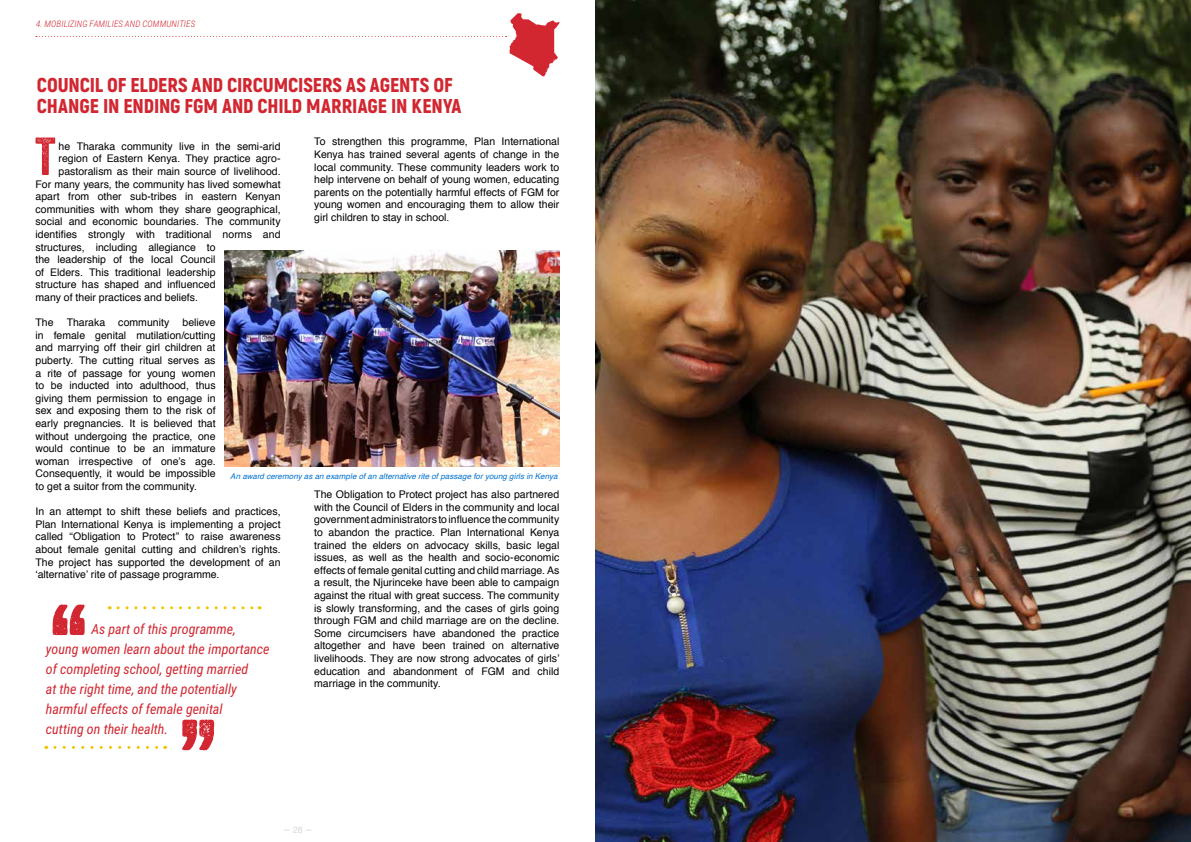
<style>
.page{position:relative;width:1191px;height:842px;background:#fff}
.page>*{position:absolute;margin:0;border:0;box-sizing:border-box;transform-origin:0 0}
.t1{font:125px "Veneer";color:#d22630}
.t2{font:51.8px "Veneer";color:#d22630}
.t3{font:900 20px/21.5px "Akrobat";letter-spacing:-.005em;color:#d22630}
.t4{font:italic 14px/20px "Roboto Condensed";letter-spacing:-.005em;color:#d22630}
.t5{font:10.5px/12.6px "Helvetica";color:#000;text-align:justify}
.t6{font:10.5px "Helvetica";color:#d9d9d6}
.t7{font:italic 300 9px "Roboto Condensed";letter-spacing:.015em;color:#d22630}
.t8{font:italic 8px "Helvetica";letter-spacing:.01em;color:#0072ce}
.s1{font-size:9px}
</style>
<div class="page">
<svg style="left:118px;top:606px;width:142px;height:3px"></svg>
<svg style="left:55px;top:746px;width:111px;height:3px"></svg>
<img style="left:224px;top:251px;width:335px;height:216px">
<img style="left:595px;top:0;width:596px;height:842px">
<svg style="left:36px;top:13px;width:524px;height:64px"></svg>
<p class="t7" style="left:36px;top:17px;width:156px">4. MOBILIZING FAMILIES AND COMMUNITIES</p>
<h3 class="t3" style="left:37px;top:74px;width:426px">COUNCIL OF ELDERS AND CIRCUMCISERS AS AGENTS OF<br>CHANGE IN ENDING FGM AND CHILD MARRIAGE IN KENYA</h3>
<h2 class="t2" style="left:35px;top:125px;width:22px">T</h2>
<p class="t5" style="left:59px;top:140px;width:223px">he Tharaka community live in the semi-arid</p>
<p class="t5" style="left:314px;top:136px;width:247px">To strengthen this programme, Plan International Kenya has trained several agents of change in the local community. These community leaders work to help intervene on behalf of young women, educating parents on the potentially harmful effects of FGM for young women and encouraging them to allow their girl children to stay in school.</p>
<p class="t5" style="left:59px;top:153px;width:223px">region of Eastern Kenya. They practice agro-</p>
<p class="t5" style="left:59px;top:165px;width:223px">pastoralism as their main source of livelihood.</p>
<p class="t5" style="left:36px;top:178px;width:246px">For many years, the community has lived somewhat</p>
<p class="t5" style="left:36px;top:190px;width:246px">apart from other sub-tribes in eastern Kenyan</p>
<p class="t5" style="left:36px;top:203px;width:247px">communities with whom they share geographical,</p>
<p class="t5" style="left:36px;top:216px;width:246px">social and economic boundaries. The community</p>
<p class="t5" style="left:36px;top:228px;width:246px">identifies strongly with traditional norms and</p>
<p class="t5" style="left:36px;top:241px;width:181px">structures, including allegiance to</p>
<p class="t5" style="left:36px;top:253px;width:182px">the leadership of the local Council</p>
<p class="t5" style="left:36px;top:266px;width:182px">of Elders. This traditional leadership</p>
<p class="t5" style="left:36px;top:279px;width:182px">structure has shaped and influenced</p>
<p class="t5" style="left:36px;top:291px;width:164px">many of their practices and beliefs.</p>
<p class="t5" style="left:36px;top:316px;width:182px">The Tharaka community believe in female genital mutilation/cutting and marrying off their girl children at puberty. The cutting ritual serves as a rite of passage for young women to be inducted into adulthood, thus giving them permission to engage in sex and exposing them to the risk of early pregnancies. It is believed that without undergoing the practice, one would continue to be an immature woman irrespective of one’s age.<br>Consequently, it would be impossible to get a suitor from the community.</p>
<p class="t5" style="left:36px;top:505px;width:247px">In an attempt to shift these beliefs and practices, Plan International Kenya is implementing a project called “Obligation to Protect” to raise awareness about female genital cutting and children’s rights.<br>The project has supported the development of an ‘alternative’ rite of passage programme.</p>
<p class="t8" style="left:230px;top:470px;width:329px">An award ceremony as an example of an alternative rite of passage for young girls in Kenya</p>
<p class="t5" style="left:314px;top:488px;width:247px">The Obligation to Protect project has also partnered with the Council of Elders in the community and local government administrators to influence the community to abandon the practice. Plan International Kenya trained the elders on advocacy skills, basic legal issues, as well as the health and socio-economic effects of female genital cutting and child marriage. As a result, the Njurinceke have been able to campaign against the ritual with great success. The community is slowly transforming, and the cases of girls going through FGM and child marriage are on the decline.<br>Some circumcisers have abandoned the practice altogether and have been trained on alternative livelihoods. They are now strong advocates of girls’ education and abandonment of FGM and child marriage in the community.</p>
<h1 class="t1" style="left:46px;top:574px;width:47px">“</h1>
<h3 class="t4" style="left:46px;top:618px;width:225px;text-indent:45px">As part of this programme, young women learn about the importance of completing school, getting married<br>at the right time, and the potentially harmful effects of female genital<br>cutting on their health.</h3>
<h1 class="t1" style="left:176px;top:689px;width:47px">”</h1>
<p class="t6" style="left:284px;top:821px;width:29px">–<span class="s1">28</span>–</p>
</div>
